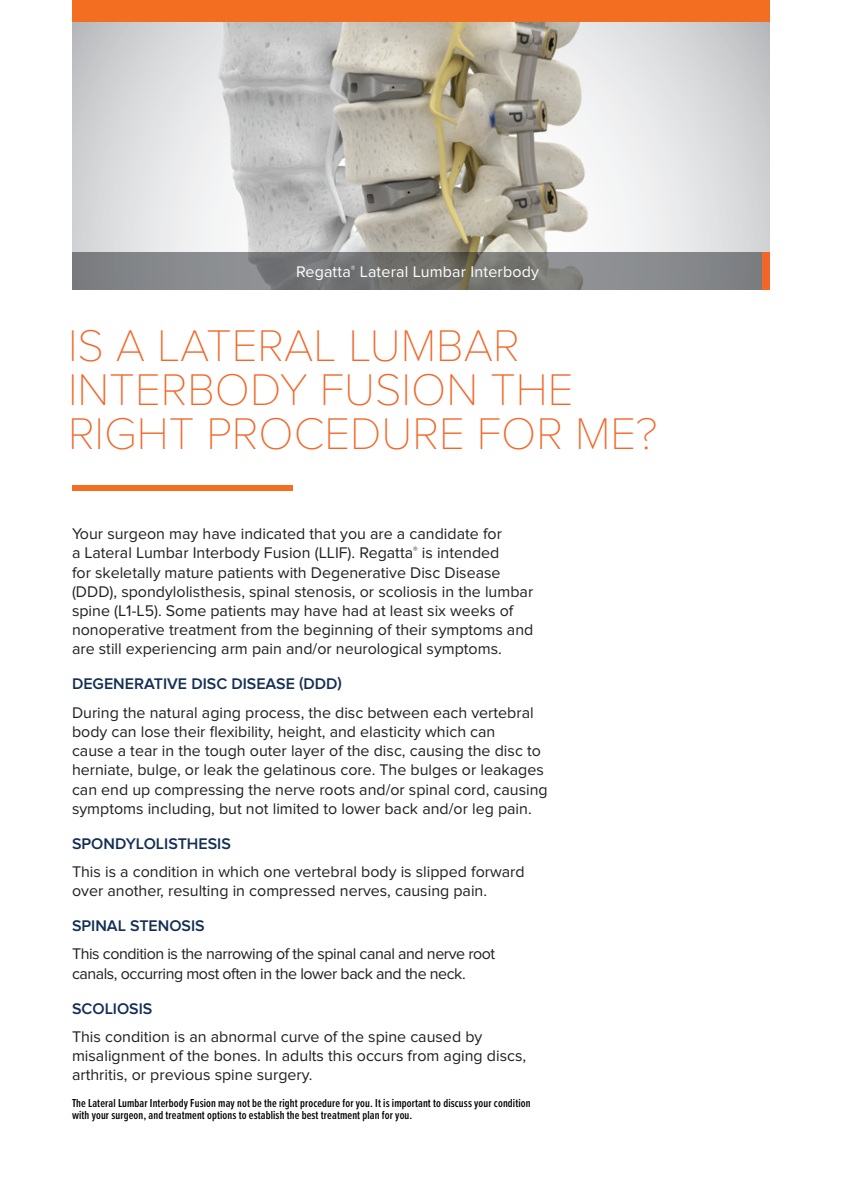
<style>
.page{position:relative;width:842px;height:1191px;background:#fff}
.page>*{position:absolute;margin:0;border:0;box-sizing:border-box;transform-origin:0 0}
.Body_Header_O{font:100 46px/44px "Proxima Nova T";color:#f26729}
.Body_Copy_Blk{font:16px/19.2px "Proxima Nova";color:#231f20}
.Body_Copy_Blk-2{font:16px/19.2px "Proxima Nova";letter-spacing:-.03em;color:#231f20}
.Body_Subhead_-_Blue{font:600 16px "Proxima Nova";color:#132f55}
.Diagram_2_Bottom_Rig{font:16px "Proxima Nova";letter-spacing:.01em;color:#fff}
.Footnotes{font:600 12px/12px "Proxima Nova Ex Cn";letter-spacing:.01em;color:#000}
</style>
<div class="page">
<svg style="left:72px;top:21px;width:698px;height:231px;background:#dbdcdd"></svg>
<img style="left:169px;top:21px;width:433px;height:231px">
<div style="left:72px;top:0;width:698px;height:21px;background:#f36e21"></div>
<div style="left:72px;top:485px;width:221px;height:5px;background:#f36e21"></div>
<svg style="left:72px;top:252px;width:691px;height:38px;background:#7d7e7e"></svg>
<div style="left:763px;top:252px;width:7px;height:38px;background:#f26729"></div>
<p class="Diagram_2_Bottom_Rig" style="left:296px;top:263px;width:244px">Regatta<sup>®</sup> Lateral Lumbar Interbody</p>
<p class="Body_Header_O" style="left:68px;top:324px;width:591px">IS A LATERAL LUMBAR<br>INTERBODY FUSION THE<br>RIGHT PROCEDURE FOR ME?</p>
<p class="Body_Copy_Blk" style="left:72px;top:524px;width:463px">Your surgeon may have indicated that you are a candidate for<br>a Lateral Lumbar Interbody Fusion (LLIF). Regatta<sup>®</sup> is intended<br>for skeletally mature patients with Degenerative Disc Disease (DDD), spondylolisthesis, spinal stenosis, or scoliosis in the lumbar spine (L1-L5). Some patients may have had at least six weeks of nonoperative treatment from the beginning of their symptoms and are still experiencing arm pain and/or neurological symptoms.</p>
<p class="Body_Subhead_-_Blue" style="left:72px;top:675px;width:271px">DEGENERATIVE DISC DISEASE (DDD)</p>
<p class="Body_Copy_Blk" style="left:72px;top:703px;width:477px">During the natural aging process, the disc between each vertebral body can lose their flexibility, height, and elasticity which can<br>cause a tear in the tough outer layer of the disc, causing the disc to herniate, bulge, or leak the gelatinous core. The bulges or leakages can end up compressing the nerve roots and/or spinal cord, causing symptoms including, but not limited to lower back and/or leg pain.</p>
<p class="Body_Subhead_-_Blue" style="left:72px;top:834px;width:160px">SPONDYLOLISTHESIS</p>
<p class="Body_Copy_Blk" style="left:72px;top:862px;width:454px">This is a condition in which one vertebral body is slipped forward over another, resulting in compressed nerves, causing pain.</p>
<p class="Body_Subhead_-_Blue" style="left:72px;top:916px;width:134px">SPINAL STENOSIS</p>
<p class="Body_Copy_Blk-2" style="left:72px;top:944px;width:425px">This condition is the narrowing of the spinal canal and nerve root canals, occurring most often in the lower back and the neck.</p>
<p class="Body_Subhead_-_Blue" style="left:72px;top:999px;width:82px">SCOLIOSIS</p>
<p class="Body_Copy_Blk" style="left:72px;top:1027px;width:456px">This condition is an abnormal curve of the spine caused by misalignment of the bones. In adults this occurs from aging discs, arthritis, or previous spine surgery.</p>
<p class="Footnotes" style="left:72px;top:1096px;width:460px">The Lateral Lumbar Interbody Fusion may not be the right procedure for you. It is important to discuss your condition with your surgeon, and treatment options to establish the best treatment plan for you.</p>
</div>
